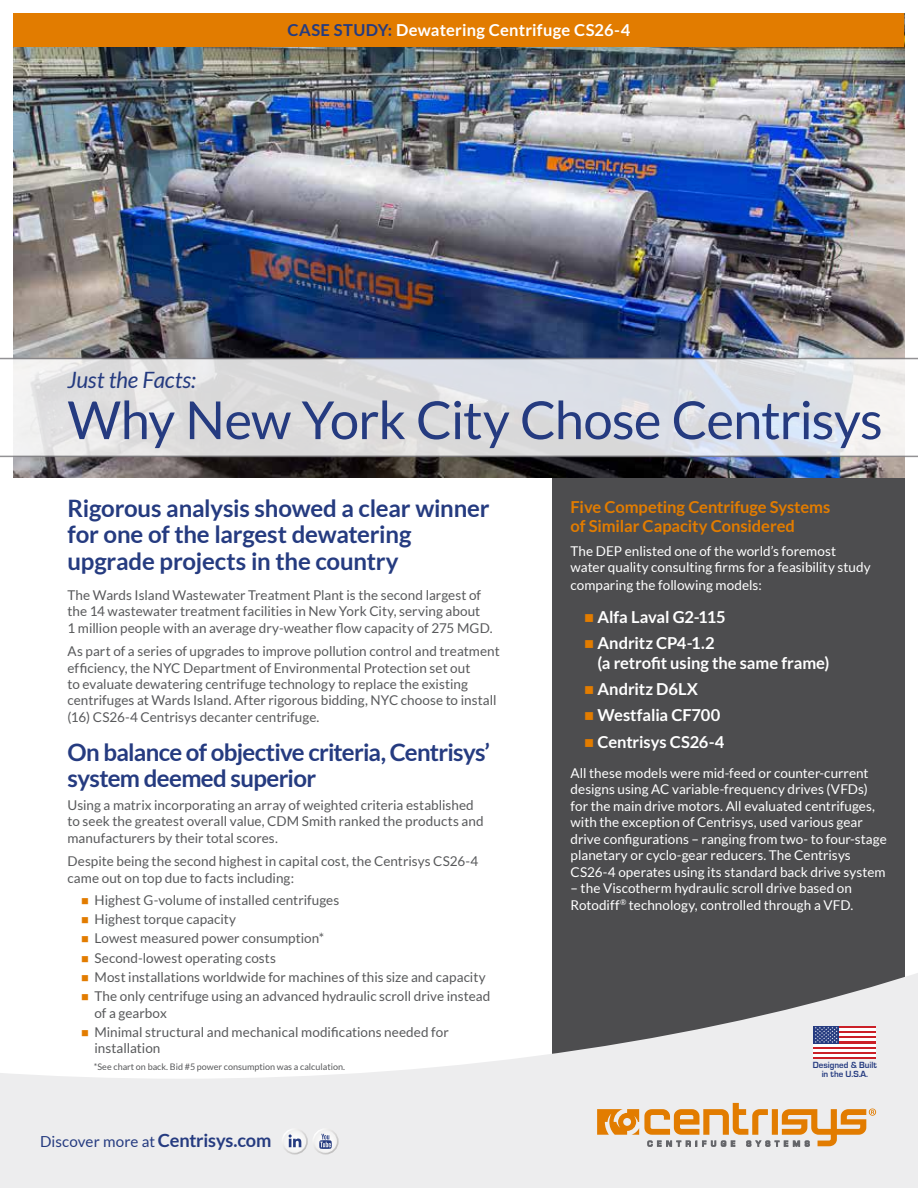
<style>
.page{position:relative;width:918px;height:1188px;background:#fff}
.page>*{position:absolute;margin:0;border:0;box-sizing:border-box;transform-origin:0 0}
.t1{font:52.5px "Lato";letter-spacing:-.02em;color:#253b80}
.t2{font:700 24px/26.2px "Lato";letter-spacing:-.015em;color:#253b80}
.t3{font:italic 22.5px "Lato";letter-spacing:-.01em;color:#253b80}
.t4{font:700 16.5px/19.5px "Lato";color:#fff}
.t5{font:700 16.5px/19.5px "Lato";letter-spacing:-.005em;color:#e27c00}
.t6{font:15.15px "Lato";letter-spacing:.005em;color:#253b80}
.t7{font:13.5px/16.5px "Lato";color:#58595b}
.t8{font:13.5px/16.5px "Lato";color:#fff}
.t9{font:700 9.3px/8.6px "Eurostile";color:#253b80;text-align:center}
.t10{font:9px "Lato";color:#58595b}
.s1{color:#253b80}
.s2{color:#e27c00}
.s3{font-weight:700;font-size:18.15px}
</style>
<div class="page">
<div style="left:552px;top:457px;width:352px;height:731px;background:#4d4d4f"></div>
<img style="left:14px;top:47px;width:890px;height:431px">
<svg style="left:0;top:358px;width:918px;height:99px;background:#dddee0"></svg>
<div style="left:14px;top:14px;width:890px;height:33px;background:#e27c00"></div>
<svg style="left:0;top:968px;width:918px;height:220px;fill:#ededee"></svg>
<svg style="left:597px;top:1103px;width:279px;height:43px;background:#e4c095"></svg>
<svg style="left:282px;top:1129px;width:25px;height:25px"></svg>
<div style="left:282px;top:1128px;width:26px;height:27px;border:2px solid #fff;border-radius:50%"></div>
<svg style="left:289px;top:1134px;width:12px;height:13px"></svg>
<svg style="left:313px;top:1129px;width:25px;height:25px"></svg>
<div style="left:312px;top:1128px;width:27px;height:27px;border:2px solid #fff;border-radius:50%"></div>
<svg style="left:319px;top:1134px;width:13px;height:15px"></svg>
<hr style="left:814px;top:1026px;width:62px;height:3px;background:#cb2027">
<hr style="left:814px;top:1031px;width:62px;height:3px;background:#cb2027">
<hr style="left:814px;top:1036px;width:62px;height:3px;background:#cb2027">
<hr style="left:814px;top:1041px;width:62px;height:3px;background:#cb2027">
<hr style="left:814px;top:1046px;width:62px;height:3px;background:#cb2027">
<hr style="left:814px;top:1051px;width:62px;height:3px;background:#cb2027">
<hr style="left:814px;top:1056px;width:62px;height:3px;background:#cb2027">
<hr style="left:814px;top:1029px;width:62px;height:2px;background:#fff">
<hr style="left:814px;top:1034px;width:62px;height:2px;background:#fff">
<hr style="left:814px;top:1039px;width:62px;height:2px;background:#fff">
<hr style="left:814px;top:1044px;width:62px;height:2px;background:#fff">
<hr style="left:814px;top:1049px;width:62px;height:2px;background:#fff">
<hr style="left:814px;top:1054px;width:62px;height:2px;background:#fff">
<div style="left:814px;top:1026px;width:25px;height:18px;background:#253b80"></div>
<svg style="left:815px;top:1027px;width:23px;height:16px"></svg>
<p class="t4" style="left:288px;top:20px;width:344px"><span class="s1">CASE STUDY:</span> Dewatering Centrifuge CS26-4</p>
<h3 class="t3" style="left:68px;top:367px;width:130px">Just the Facts:</h3>
<h1 class="t1" style="left:68px;top:391px;width:817px">Why New York City Chose Centrisys</h1>
<h2 class="t2" style="left:68px;top:495px;width:424px">Rigorous analysis showed a clear winner for one of the largest dewatering upgrade projects in the country</h2>
<p class="t7" style="left:68px;top:587px;width:427px">The Wards Island Wastewater Treatment Plant is the second largest of the 14 wastewater treatment facilities in New York City, serving about<br>1 million people with an average dry-weather flow capacity of 275 MGD.</p>
<p class="t7" style="left:68px;top:643px;width:434px">As part of a series of upgrades to improve pollution control and treatment efficiency, the NYC Department of Environmental Protection set out<br>to evaluate dewatering centrifuge technology to replace the existing centrifuges at Wards Island. After rigorous bidding, NYC choose to install (16) CS26-4 Centrisys decanter centrifuge.</p>
<h2 class="t2" style="left:68px;top:739px;width:424px;line-height:25.5px">On balance of objective criteria, Centrisys’ system deemed superior</h2>
<p class="t7" style="left:68px;top:797px;width:418px">Using a matrix incorporating an array of weighted criteria established to seek the greatest overall value, CDM Smith ranked the products and manufacturers by their total scores.</p>
<p class="t7" style="left:68px;top:853px;width:412px">Despite being the second highest in capital cost, the Centrisys CS26-4 came out on top due to facts including:</p>
<p class="t7" style="left:81px;top:892px;width:260px"><span class="s2">■</span> Highest G-volume of installed centrifuges</p>
<p class="t7" style="left:81px;top:911px;width:157px"><span class="s2">■</span> Highest torque capacity</p>
<p class="t7" style="left:81px;top:930px;width:245px"><span class="s2">■</span> Lowest measured power consumption*</p>
<p class="t7" style="left:81px;top:949px;width:197px"><span class="s2">■</span> Second-lowest operating costs</p>
<p class="t7" style="left:81px;top:969px;width:406px"><span class="s2">■</span> Most installations worldwide for machines of this size and capacity</p>
<p class="t7" style="left:94px;top:988px;width:397px;text-indent:-14px"><span class="s2">■</span> The only centrifuge using an advanced hydraulic scroll drive instead of a gearbox</p>
<p class="t7" style="left:94px;top:1023px;width:356px;text-indent:-13px"><span class="s2">■</span> Minimal structural and mechanical modifications needed for installation</p>
<p class="t10" style="left:94px;top:1061px;width:252px">*See chart on back. Bid #5 power consumption was a calculation.</p>
<p class="t6" style="left:40px;top:1133px;width:233px">Discover more at <span class="s3">Centrisys.com</span></p>
<p class="t5" style="left:571px;top:497px;width:261px">Five Competing Centrifuge Systems of Similar Capacity Considered</p>
<p class="t8" style="left:571px;top:542px;width:302px">The DEP enlisted one of the world’s foremost water quality consulting firms for a feasibility study</p>
<p class="t8" style="left:571px;top:577px;width:193px">comparing the following models:</p>
<p class="t4" style="left:584px;top:607px;width:143px"><span class="s2">■</span> Alfa Laval G2-115</p>
<p class="t4" style="left:598px;top:633px;width:234px;text-indent:-14px"><span class="s2">■</span> Andritz CP4-1.2<br>(a retrofit using the same frame)</p>
<p class="t4" style="left:584px;top:679px;width:116px"><span class="s2">■</span> Andritz D6LX</p>
<p class="t4" style="left:584px;top:705px;width:138px"><span class="s2">■</span> Westfalia CF700</p>
<p class="t4" style="left:584px;top:732px;width:142px"><span class="s2">■</span> Centrisys CS26-4</p>
<p class="t8" style="left:571px;top:764px;width:318px">All these models were mid-feed or counter-current designs using AC variable-frequency drives (VFDs) for the main drive motors. All evaluated centrifuges, with the exception of Centrisys, used various gear drive configurations – ranging from two- to four-stage planetary or cyclo-gear reducers. The Centrisys CS26-4 operates using its standard back drive system</p>
<p class="t8" style="left:571px;top:880px;width:284px">– the Viscotherm hydraulic scroll drive based on<br>Rotodiff<sup>®</sup> technology, controlled through a VFD.</p>
<p class="t9" style="left:813px;top:1061px;width:65px">Designed &amp; Built in the U.S.A.</p>
</div>
